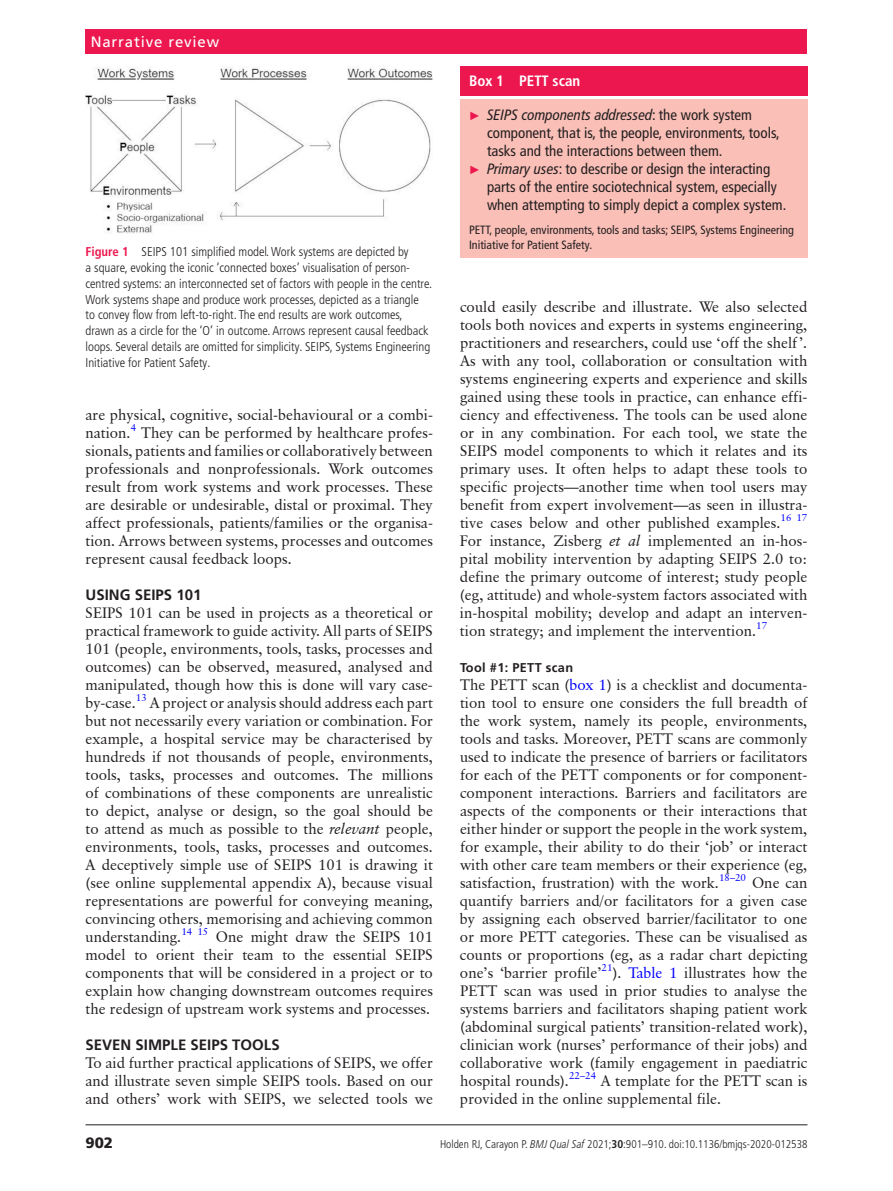
<style>
.page{position:relative;width:893px;height:1191px;background:#fff}
.page>*{position:absolute;margin:0;border:0;box-sizing:border-box;transform-origin:0 0}
.t1{font:15px/18px "Classical Garamond BT";color:#231f20;text-align:justify}
.t2{font:condensed 15px "Frutiger LT Pro";color:#231f20}
.t3{font:italic condensed 15px "Frutiger LT Pro";color:#231f20}
.t4{font:700 15px "Frutiger LT Std";color:#231f20}
.t5{font:15px "Frutiger LT Std";letter-spacing:.055em;color:#fff}
.t6{font:700 condensed 15px "Frutiger LT Pro";color:#fff}
.t7{font:900 15px "Frutiger LT Std";color:#231f20}
.t8{font:300 condensed 12.75px/15.8px "Frutiger LT Pro";color:#231f20}
.t9{font:700 12.75px "Frutiger LT Std";letter-spacing:.025em;color:#231f20}
.t10{font:condensed 12px/15px "Frutiger LT Pro";color:#231f20}
.t11{font:300 condensed 11.25px "Frutiger LT Pro";color:#231f20}
.t12{font:9.9px "Classical Garamond BT";color:#00f}
.s1{font-weight:700;color:#ed174f}
.s2{font-style:italic}
.s3{font-family:"Arial";font-style:normal;font-stretch:normal;font-size:12px;color:#ed174f}
.s4{font-style:normal}
.s5{font-family:"Arial";font-stretch:normal;font-size:12px;color:#ed174f}
.s6{color:#00f}
.s7{font-weight:700}
</style>
<div class="page">
<hr style="left:86px;top:1124px;width:721px;height:1px;background:#231f20">
<div style="left:86px;top:30px;width:721px;height:24px;background:#ed174f"></div>
<img style="left:86px;top:66px;width:347px;height:167px">
<div style="left:460px;top:66px;width:347px;height:29px;background:#ed174f"></div>
<div style="left:460px;top:99px;width:347px;height:159px;background:#fabfb7"></div>
<p class="t5" style="left:91px;top:33px;width:130px">Narrative review</p>
<p class="t8" style="left:86px;top:244px;width:348px"><span class="s1">Figure 1</span> SEIPS 101 simplified model. Work systems are depicted by<br>a square, evoking the iconic ‘connected boxes’ visualisation of person&shy;centred systems: an interconnected set of factors with people in the centre.<br>Work systems shape and produce work processes, depicted as a triangle<br>to convey flow from left-to-right. The end results are work outcomes, drawn as a circle for the ‘O’ in outcome. Arrows represent causal feedback loops. Several details are omitted for simplicity. SEIPS, Systems Engineering Initiative for Patient Safety.</p>
<p class="t1" style="left:86px;top:405px;width:349px">are physical, cognitive, social-behavioural or a combi&shy;nation.</p>
<p class="t12" style="left:131px;top:421px;width:7px">4</p>
<p class="t1" style="left:85px;top:423px;width:349px;text-indent:56px">They can be performed by healthcare profes&shy;sionals, patients and families or collaboratively between professionals and nonprofessionals. Work outcomes result from work systems and work processes. These are desirable or undesirable, distal or proximal. They affect professionals, patients/families or the organisa&shy;tion. Arrows between systems, processes and outcomes represent causal feedback loops.</p>
<p class="t4" style="left:85px;top:586px;width:117px">USING SEIPS 101</p>
<p class="t1" style="left:85px;top:603px;width:349px">SEIPS 101 can be used in projects as a theoretical or practical framework to guide activity. All parts of SEIPS 101 (people, environments, tools, tasks, processes and outcomes) can be observed, measured, analysed and manipulated, though how this is done will vary case&shy;by-case.</p>
<p class="t12" style="left:136px;top:691px;width:13px">13</p>
<p class="t1" style="left:86px;top:693px;width:349px;text-indent:64px">A project or analysis should address each part but not necessarily every variation or combination. For example, a hospital service may be characterised by hundreds if not thousands of people, environments, tools, tasks, processes and outcomes. The millions of combinations of these components are unrealistic to depict, analyse or design, so the goal should be to attend as much as possible to the <span class="s2">relevant</span> people, environments, tools, tasks, processes and outcomes.<br>A deceptively simple use of SEIPS 101 is drawing it (see online supplemental appendix A), because visual representations are powerful for conveying meaning, convincing others, memorising and achieving common understanding.<sup>14</sup> <sup>15</sup></p>
<p class="t1" style="left:86px;top:927px;width:349px;text-indent:130px">One might draw the SEIPS 101 model to orient their team to the essential SEIPS components that will be considered in a project or to explain how changing downstream outcomes requires the redesign of upstream work systems and processes.</p>
<p class="t4" style="left:86px;top:1036px;width:196px">SEVEN SIMPLE SEIPS TOOLS</p>
<p class="t1" style="left:86px;top:1053px;width:349px">To aid further practical applications of SEIPS, we offer and illustrate seven simple SEIPS tools. Based on our and others’ work with SEIPS, we selected tools we</p>
<p class="t6" style="left:469px;top:72px;width:113px">Box 1 PETT scan</p>
<p class="t3" style="left:469px;top:106px;width:285px"><span class="s3">►</span> SEIPS components addressed<span class="s4">: the work system</span></p>
<p class="t2" style="left:487px;top:124px;width:294px">component, that is, the people, environments, tools,</p>
<p class="t2" style="left:487px;top:142px;width:237px">tasks and the interactions between them.</p>
<p class="t2" style="left:469px;top:160px;width:303px"><span class="s5">►</span> <span class="s2">Primary uses</span>: to describe or design the interacting</p>
<p class="t2" style="left:487px;top:178px;width:291px">parts of the entire sociotechnical system, especially</p>
<p class="t2" style="left:487px;top:196px;width:301px">when attempting to simply depict a complex system.</p>
<p class="t10" style="left:469px;top:222px;width:326px">PETT, people, environments, tools and tasks; SEIPS, Systems Engineering<br>Initiative for Patient Safety.</p>
<p class="t1" style="left:460px;top:297px;width:349px">could easily describe and illustrate. We also selected tools both novices and experts in systems engineering, practitioners and researchers, could use ‘off the shelf’.<br>As with any tool, collaboration or consultation with systems engineering experts and experience and skills gained using these tools in practice, can enhance effi&shy;ciency and effectiveness. The tools can be used alone or in any combination. For each tool, we state the SEIPS model components to which it relates and its primary uses. It often helps to adapt these tools to specific projects—another time when tool users may benefit from expert involvement—as seen in illustra&shy;tive cases below and other published examples.</p>
<p class="t12" style="left:781px;top:511px;width:28px">16 17</p>
<p class="t1" style="left:460px;top:531px;width:349px">For instance, Zisberg <span class="s2">et al</span> implemented an in-hos&shy;pital mobility intervention by adapting SEIPS 2.0 to: define the primary outcome of interest; study people (eg, attitude) and whole-system factors associated with in-hospital mobility; develop and adapt an interven&shy;tion strategy; and implement the intervention.</p>
<p class="t12" style="left:756px;top:619px;width:13px">17</p>
<p class="t9" style="left:460px;top:660px;width:115px">Tool #1: PETT scan</p>
<p class="t1" style="left:460px;top:675px;width:349px">The PETT scan (<span class="s6">box 1</span>) is a checklist and documenta&shy;tion tool to ensure one considers the full breadth of the work system, namely its people, environments, tools and tasks. Moreover, PETT scans are commonly used to indicate the presence of barriers or facilitators for each of the PETT components or for component&shy;component interactions. Barriers and facilitators are aspects of the components or their interactions that either hinder or support the people in the work system, for example, their ability to do their ‘job’ or interact with other care team members or their experience (eg, satisfaction, frustration) with the work.<sup>18–20</sup> One can quantify barriers and/or facilitators for a given case by assigning each observed barrier/facilitator to one or more PETT categories. These can be visualised as counts or proportions (eg, as a radar chart depicting one’s ‘barrier profile’</p>
<p class="t12" style="left:601px;top:961px;width:13px">21</p>
<p class="t1" style="left:460px;top:963px;width:349px;text-indent:153px">). <span class="s6">Table 1</span> illustrates how the PETT scan was used in prior studies to analyse the systems barriers and facilitators shaping patient work (abdominal surgical patients’ transition-related work), clinician work (nurses’ performance of their jobs) and collaborative work (family engagement in paediatric hospital rounds).</p>
<p class="t12" style="left:569px;top:1069px;width:29px">22–24</p>
<p class="t1" style="left:460px;top:1071px;width:349px;text-indent:141px">A template for the PETT scan is provided in the online supplemental file.</p>
<p class="t7" style="left:86px;top:1133px;width:29px">902</p>
<p class="t11" style="left:440px;top:1137px;width:369px">Holden RJ, Carayon P. <span class="s2">BMJ Qual Saf</span> 2021;<span class="s7">30</span>:901–910. doi:10.1136/bmjqs-2020-012538</p>
</div>
